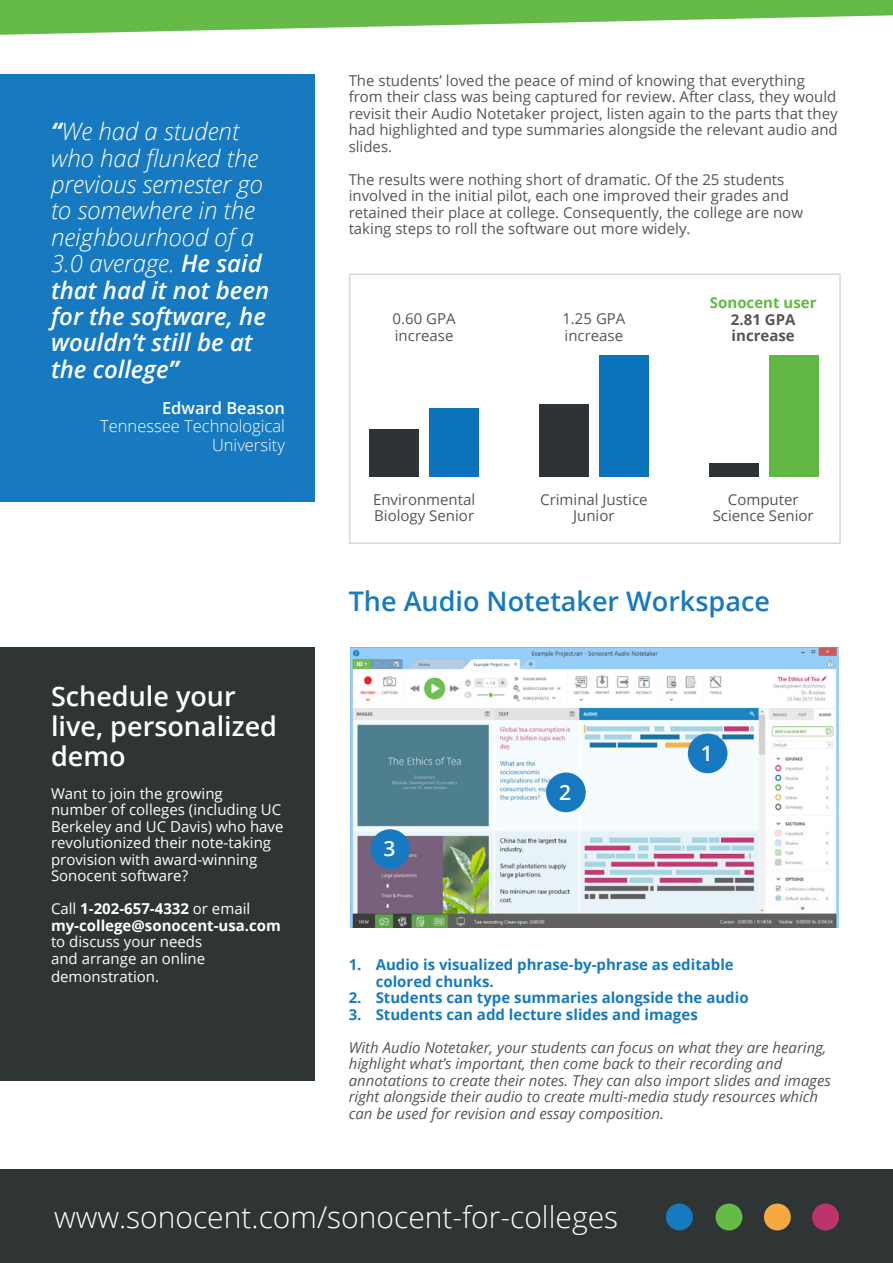
<style>
.page{position:relative;width:893px;height:1263px;background:#fff}
.page>*{position:absolute;margin:0;border:0;box-sizing:border-box;transform-origin:0 0}
.t1{font:300 30px "Open Sans";color:#fff}
.t2{font:600 27px/29.7px "Open Sans";color:#fff}
.t3{font:600 27px "Open Sans";color:#177ac0}
.t4{font:italic 300 24px/26.4px "Open Sans";color:#fff}
.t5{font:600 21px "Open Sans";color:#fff}
.t6{font:300 16.5px/18.1px "Open Sans";color:#fff;text-align:right}
.t7{font:600 16.5px "Open Sans";color:#fff}
.t8{font:15px/16.5px "Open Sans";color:#555}
.t9{font:italic 15px/16.5px "Open Sans";color:#555}
.t10{font:15px/16.5px "Open Sans";color:#fff}
.t11{font:700 15px/16.5px "Open Sans";color:#177ac0}
.t12{font:700 15px/16.5px "Open Sans";color:#fff}
.t13{font:700 15px/16.5px "Open Sans";color:#555}
.t14{font:700 15px "Open Sans";color:#61b845}
.s1{font-weight:700}
.s2{font-weight:600}
.s3{font-weight:400}
</style>
<div class="page">
<div style="left:0;top:1169px;width:893px;height:94px;background:#2f3435"></div>
<div style="left:666px;top:1203px;width:27px;height:27px;background:#167abe;border-radius:50%"></div>
<div style="left:716px;top:1203px;width:26px;height:27px;background:#65ba48;border-radius:50%"></div>
<div style="left:764px;top:1203px;width:27px;height:27px;background:#f5a93f;border-radius:50%"></div>
<div style="left:812px;top:1203px;width:27px;height:27px;background:#bd346c;border-radius:50%"></div>
<div style="left:0;top:74px;width:315px;height:428px;background:#177ac0"></div>
<div style="left:0;top:647px;width:315px;height:433px;background:#2f3435"></div>
<svg style="left:0;top:0;width:893px;height:35px"></svg>
<img style="left:351px;top:647px;width:488px;height:280px">
<div style="left:688px;top:733px;width:39px;height:40px;background:#177ac0;border-radius:50%"></div>
<div style="left:546px;top:772px;width:40px;height:40px;background:#177ac0;border-radius:50%"></div>
<div style="left:370px;top:829px;width:40px;height:40px;background:#177ac0;border-radius:50%"></div>
<div style="left:369px;top:430px;width:49px;height:47px;background:#2e3336"></div>
<div style="left:430px;top:408px;width:49px;height:69px;background:#0873ba"></div>
<div style="left:539px;top:404px;width:49px;height:73px;background:#2e3336"></div>
<div style="left:599px;top:355px;width:49px;height:122px;background:#0873ba"></div>
<div style="left:709px;top:463px;width:49px;height:14px;background:#2e3336"></div>
<div style="left:769px;top:355px;width:49px;height:122px;background:#61b845"></div>
<h3 class="t4" style="left:51px;top:118px;width:220px"><span class="s1">“</span>We had a student who had flunked the previous semester go to somewhere in the neighbourhood of a<br>3.0 average. <span class="s2">He said that had it not been for the software, he wouldn’t still be at the college</span><span class="s1">”</span></h3>
<p class="t7" style="left:162px;top:397px;width:124px">Edward Beason</p>
<p class="t6" style="left:100px;top:417px;width:186px">Tennessee Technological<br>University</p>
<h2 class="t2" style="left:51px;top:681px;width:228px">Schedule your live, personalized demo</h2>
<p class="t10" style="left:51px;top:785px;width:234px">Want to join the growing<br>number of colleges (including UC<br>Berkeley and UC Davis) who have revolutionized their note-taking provision with award-winning<br>Sonocent software?</p>
<p class="t12" style="left:51px;top:900px;width:231px"><span class="s3">Call</span> 1-202-657-4332 <span class="s3">or email </span>my-college@sonocent-usa.com</p>
<p class="t10" style="left:51px;top:933px;width:156px">to discuss your needs and arrange an online</p>
<p class="t10" style="left:51px;top:968px;width:110px">demonstration.</p>
<p class="t8" style="left:349px;top:72px;width:491px">The students’ loved the peace of mind of knowing that everything from their class was being captured for review. After class, they would revisit their Audio Notetaker project, listen again to the parts that they had highlighted and type summaries alongside the relevant audio and slides.</p>
<p class="t8" style="left:349px;top:171px;width:456px">The results were nothing short of dramatic. Of the 25 students involved in the initial pilot, each one improved their grades and retained their place at college. Consequently, the college are now taking steps to roll the software out more widely.</p>
<p class="t8" style="left:393px;top:310px;width:65px">0.60 GPA increase</p>
<p class="t8" style="left:373px;top:491px;width:104px">Environmental<br>Biology Senior</p>
<p class="t8" style="left:562px;top:310px;width:65px">1.25 GPA increase</p>
<p class="t8" style="left:540px;top:491px;width:109px;text-align:center">Criminal Justice<br>Junior</p>
<p class="t14" style="left:710px;top:292px;width:108px">Sonocent user</p>
<p class="t13" style="left:731px;top:310px;width:66px">2.81 GPA increase</p>
<p class="t8" style="left:713px;top:491px;width:103px;text-align:center">Computer<br>Science Senior</p>
<h2 class="t3" style="left:349px;top:582px;width:423px">The Audio Notetaker Workspace</h2>
<h3 class="t5" style="left:383px;top:834px;width:13px">3</h3>
<h3 class="t5" style="left:559px;top:777px;width:13px">2</h3>
<h3 class="t5" style="left:701px;top:738px;width:13px">1</h3>
<p class="t11" style="left:376px;top:956px;width:360px;text-indent:-27px">1. Audio is visualized phrase-by-phrase as editable colored chunks.</p>
<p class="t11" style="left:349px;top:989px;width:401px">2. Students can type summaries alongside the audio</p>
<p class="t11" style="left:349px;top:1006px;width:351px">3. Students can add lecture slides and images</p>
<p class="t9" style="left:349px;top:1039px;width:484px">With Audio Notetaker, your students can focus on what they are hearing, highlight what’s important, then come back to their recording and annotations to create their notes. They can also import slides and images right alongside their audio to create multi-media study resources which can be used for revision and essay composition.</p>
<h1 class="t1" style="left:54px;top:1197px;width:566px">www.sonocent.com/sonocent-for-colleges</h1>
</div>
